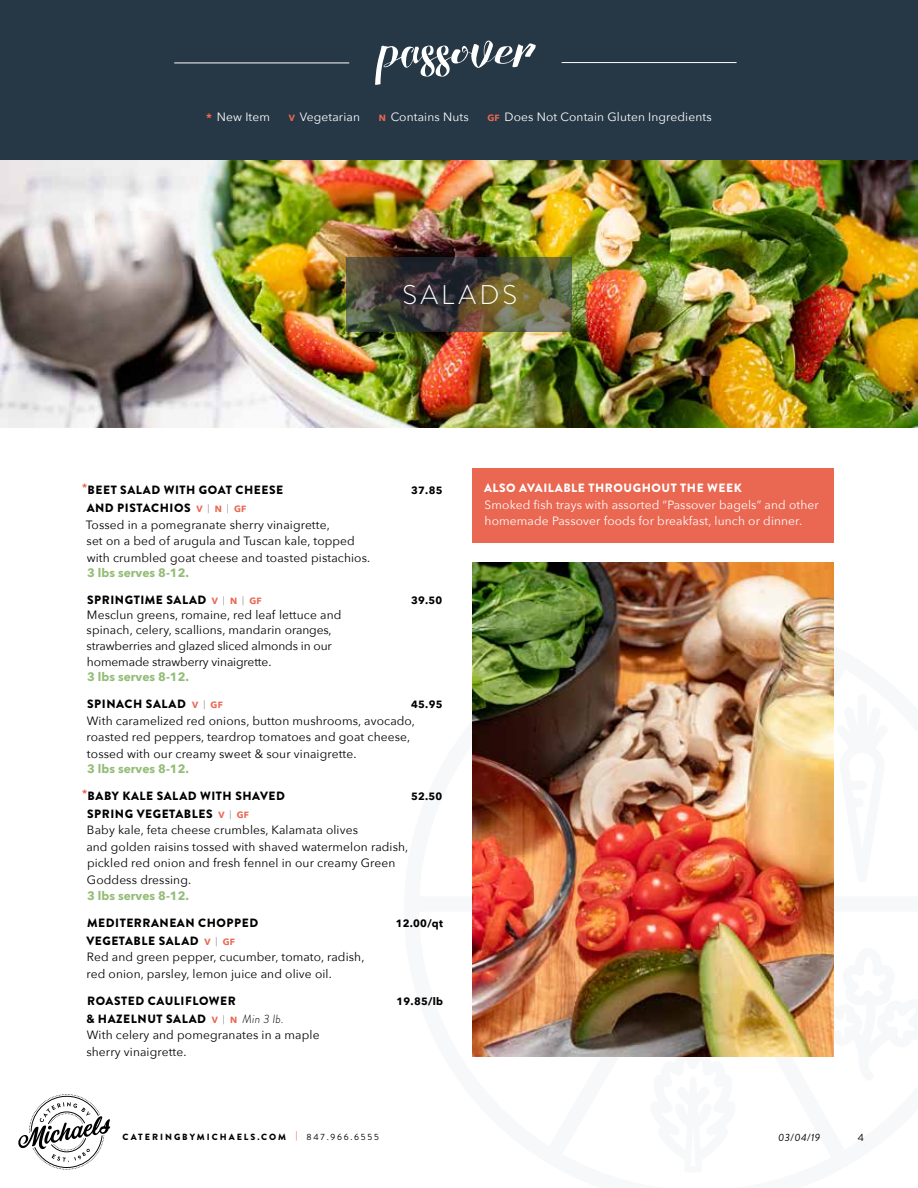
<style>
.page{position:relative;width:918px;height:1188px;background:#fff}
.page>*{position:absolute;margin:0;border:0;box-sizing:border-box;transform-origin:0 0}
.t1{font:300 27px "Brandon Grotesque";letter-spacing:.12em;color:#fff}
.t2{font:12px/16.5px "Avenir Next";letter-spacing:.01em;color:#000}
.t3{font:900 12px "Brandon Grotesque";letter-spacing:.045em;color:#000}
.t4{font:12px/16.5px "Avenir Next";letter-spacing:.01em;color:#fff}
.t5{font:12px/16.2px "Avenir Next";letter-spacing:-.01em;color:#000}
.t6{font:700 12px "Avenir Next";color:#94bd78}
.t7{font:900 12px "Brandon Grotesque";letter-spacing:.045em;color:#fff}
.t8{font:700 10.5px "Avenir Next";letter-spacing:.025em;color:#000}
.t9{font:italic 10.5px "Brandon Grotesque";color:#000}
.t10{font:10.5px "Brandon Grotesque";color:#000}
.t11{font:900 9px "Brandon Grotesque";letter-spacing:.22em;color:#000}
.s1{font-weight:700;color:#ea6752}
.s2{font-weight:700;font-size:9px;color:#ea6752}
.s3{font-family:"Avenir Next";font-weight:700;font-size:9px;color:#ea6752}
.s4{font-family:"Avenir Next";font-weight:400;font-size:9px;color:#808285}
.s5{font-weight:300;font-style:italic}
.s6{color:#ea6752}
.s7{font-weight:400}
</style>
<div class="page">
<div style="left:0;top:0;width:918px;height:165px;background:#263746"></div>
<svg style="left:650px;top:1056px;width:86px;height:1px"></svg>
<svg style="left:18px;top:1094px;width:92px;height:76px"></svg>
<hr style="left:174px;top:63px;width:175px;height:1px;background:#fff">
<hr style="left:562px;top:62px;width:175px;height:1px;background:#fff">
<svg style="left:375px;top:40px;width:161px;height:45px"></svg>
<div style="left:472px;top:468px;width:362px;height:75px;background:#ea6752"></div>
<img style="left:0;top:161px;width:918px;height:267px">
<img style="left:346px;top:257px;width:226px;height:75px">
<img style="left:472px;top:563px;width:362px;height:493px">
<p class="t4" style="left:206px;top:108px;width:65px"><span class="s1">*</span> New Item</p>
<p class="t4" style="left:289px;top:108px;width:73px"><span class="s2">V</span> Vegetarian</p>
<p class="t4" style="left:379px;top:108px;width:91px"><span class="s2">N</span> Contains Nuts</p>
<p class="t4" style="left:488px;top:108px;width:226px"><span class="s2">GF</span> Does Not Contain Gluten Ingredients</p>
<h1 class="t1" style="left:402px;top:276px;width:116px">SALADS</h1>
<p class="t3" style="left:82px;top:482px;width:203px"><sup>*</sup>BEET SALAD WITH GOAT CHEESE</p>
<p class="t8" style="left:411px;top:482px;width:33px">37.85</p>
<p class="t3" style="left:87px;top:500px;width:161px">AND PISTACHIOS <span class="s3">V</span> <span class="s4">|</span> <span class="s3">N</span> <span class="s4">|</span> <span class="s3">GF</span></p>
<p class="t2" style="left:86px;top:516px;width:286px">Tossed in a pomegranate sherry vinaigrette,<br>set on a bed of arugula and Tuscan kale, topped with crumbled goat cheese and toasted pistachios.</p>
<p class="t6" style="left:87px;top:562px;width:103px">3 lbs serves 8-12.</p>
<p class="t3" style="left:87px;top:591px;width:176px">SPRINGTIME SALAD <span class="s3">V</span> <span class="s4">|</span> <span class="s3">N</span> <span class="s4">|</span> <span class="s3">GF</span></p>
<p class="t8" style="left:411px;top:591px;width:33px">39.50</p>
<p class="t2" style="left:87px;top:607px;width:256px;line-height:15px">Mesclun greens, romaine, red leaf lettuce and spinach, celery, scallions, mandarin oranges,</p>
<p class="t5" style="left:87px;top:637px;width:247px">strawberries and glazed sliced almonds in our homemade strawberry vinaigrette.</p>
<p class="t6" style="left:87px;top:667px;width:103px">3 lbs serves 8-12.</p>
<p class="t3" style="left:87px;top:696px;width:137px">SPINACH SALAD <span class="s3">V</span> <span class="s4">|</span> <span class="s3">GF</span></p>
<p class="t8" style="left:411px;top:695px;width:33px">45.95</p>
<p class="t2" style="left:87px;top:712px;width:330px">With caramelized red onions, button mushrooms, avocado, roasted red peppers, teardrop tomatoes and goat cheese, tossed with our creamy sweet &amp; sour vinaigrette.</p>
<p class="t6" style="left:87px;top:758px;width:103px">3 lbs serves 8-12.</p>
<p class="t3" style="left:82px;top:787px;width:204px"><sup>*</sup>BABY KALE SALAD WITH SHAVED</p>
<p class="t8" style="left:411px;top:787px;width:33px">52.50</p>
<p class="t3" style="left:87px;top:805px;width:163px">SPRING VEGETABLES <span class="s3">V</span> <span class="s4">|</span> <span class="s3">GF</span></p>
<p class="t2" style="left:86px;top:821px;width:324px">Baby kale, feta cheese crumbles, Kalamata olives<br>and golden raisins tossed with shaved watermelon radish, pickled red onion and fresh fennel in our creamy Green Goddess dressing.</p>
<p class="t6" style="left:87px;top:885px;width:103px">3 lbs serves 8-12.</p>
<p class="t3" style="left:87px;top:914px;width:172px">MEDITERRANEAN CHOPPED</p>
<p class="t8" style="left:396px;top:914px;width:49px">12.00/qt</p>
<p class="t3" style="left:86px;top:932px;width:150px">VEGETABLE SALAD <span class="s3">V</span> <span class="s4">|</span> <span class="s3">GF</span></p>
<p class="t2" style="left:87px;top:949px;width:280px">Red and green pepper, cucumber, tomato, radish, red onion, parsley, lemon juice and olive oil.</p>
<p class="t3" style="left:87px;top:992px;width:150px">ROASTED CAULIFLOWER</p>
<p class="t8" style="left:397px;top:992px;width:48px">19.85/lb</p>
<p class="t3" style="left:86px;top:1010px;width:199px">&amp; HAZELNUT SALAD <span class="s3">V</span> <span class="s4">|</span> <span class="s3">N</span> <span class="s5">Min 3 lb.</span></p>
<p class="t2" style="left:86px;top:1027px;width:235px">With celery and pomegranates in a maple sherry vinaigrette.</p>
<p class="t7" style="left:484px;top:480px;width:259px">ALSO AVAILABLE THROUGHOUT THE WEEK</p>
<p class="t4" style="left:485px;top:496px;width:336px">Smoked fish trays with assorted “Passover bagels” and other homemade Passover foods for breakfast, lunch or dinner.</p>
<p class="t11" style="left:123px;top:1130px;width:258px">CATERINGBYMICHAELS.COM <span class="s6">|</span> <span class="s7">847.966.6555</span></p>
<p class="t9" style="left:778px;top:1130px;width:44px">03/04/19</p>
<p class="t10" style="left:858px;top:1130px;width:8px">4</p>
</div>
